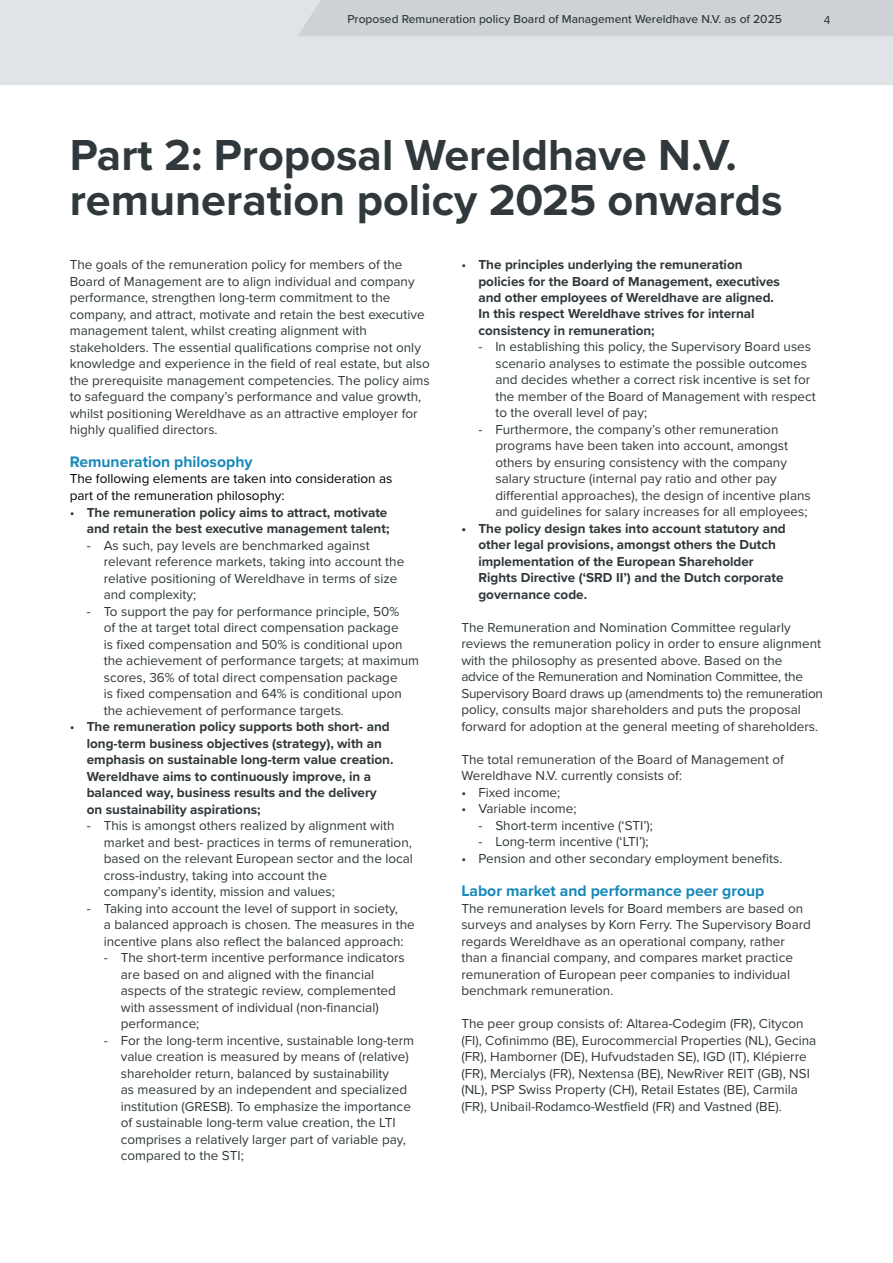
<style>
.page{position:relative;width:893px;height:1263px;background:#fff}
.page>*{position:absolute;margin:0;border:0;box-sizing:border-box;transform-origin:0 0}
.t1{font:700 45px/45px "Proxima Nova";color:#30383b}
.t2{font:700 15.75px "Proxima Nova";color:#1789ba}
.t3{font:13.5px/16.5px "Proxima Nova";color:#30383b}
.t4{font:700 13.5px/16.5px "Proxima Nova";color:#30383b}
.t5{font:13.5px/16.2px "Proxima Nova";color:#000}
.t6{font:500 12px "Proxima Nova";color:#30383b}
.t7{font:12px "Proxima Nova";color:#30383b}
.s1{font-weight:400}
</style>
<div class="page">
<div style="left:0;top:0;width:893px;height:87px;background:#e1e4e6"></div>
<div style="left:298px;top:0;width:595px;height:36px;background:#cdd2d5"></div>
<hr style="left:0;top:85px;width:893px;height:4px;background:#fff">
<p class="t6" style="left:347px;top:10px;width:436px">Proposed Remuneration policy Board of Management Wereldhave N.V. as of 2025</p>
<p class="t7" style="left:824px;top:11px;width:8px">4</p>
<h1 class="t1" style="left:70px;top:132px;width:714px">Part 2: Proposal Wereldhave N.V. remuneration policy 2025 onwards</h1>
<p class="t3" style="left:70px;top:256px;width:362px">The goals of the remuneration policy for members of the Board of Management are to align individual and company performance, strengthen long-term commitment to the company, and attract, motivate and retain the best executive management talent, whilst creating alignment with stakeholders. The essential qualifications comprise not only knowledge and experience in the field of real estate, but also the prerequisite management competencies. The policy aims to safeguard the company’s performance and value growth, whilst positioning Wereldhave as an attractive employer for highly qualified directors.</p>
<p class="t2" style="left:70px;top:450px;width:184px">Remuneration philosophy</p>
<p class="t5" style="left:70px;top:470px;width:324px">The following elements are taken into consideration as part of the remuneration philosophy:</p>
<p class="t4" style="left:70px;top:504px;width:321px;text-align:right"><span class="s1">•</span> The remuneration policy aims to attract, motivate and retain the best executive management talent;</p>
<p class="t3" style="left:104px;top:536px;width:302px;text-indent:-17px">- As such, pay levels are benchmarked against relevant reference markets, taking into account the relative positioning of Wereldhave in terms of size and complexity;</p>
<p class="t3" style="left:104px;top:602px;width:317px;text-indent:-17px">- To support the pay for performance principle, 50%<br>of the at target total direct compensation package<br>is fixed compensation and 50% is conditional upon the achievement of performance targets; at maximum scores, 36% of total direct compensation package<br>is fixed compensation and 64% is conditional upon the achievement of performance targets.</p>
<p class="t4" style="left:87px;top:718px;width:308px;text-indent:-17px"><span class="s1">•</span> The remuneration policy supports both short- and long-term business objectives (strategy), with an emphasis on sustainable long-term value creation.<br>Wereldhave aims to continuously improve, in a balanced way, business results and the delivery on sustainability aspirations;</p>
<p class="t3" style="left:104px;top:817px;width:311px;text-indent:-17px">- This is amongst others realized by alignment with market and best- practices in terms of remuneration, based on the relevant European sector and the local cross-industry, taking into account the<br>company’s identity, mission and values;</p>
<p class="t3" style="left:104px;top:899px;width:313px;text-indent:-17px">- Taking into account the level of support in society,<br>a balanced approach is chosen. The measures in the incentive plans also reflect the balanced approach:</p>
<p class="t3" style="left:121px;top:949px;width:285px;text-indent:-17px">- The short-term incentive performance indicators are based on and aligned with the financial aspects of the strategic review, complemented with assessment of individual (non-financial) performance;</p>
<p class="t3" style="left:121px;top:1031px;width:295px;text-indent:-17px">- For the long-term incentive, sustainable long-term value creation is measured by means of (relative) shareholder return, balanced by sustainability<br>as measured by an independent and specialized institution (GRESB). To emphasize the importance of sustainable long-term value creation, the LTI comprises a relatively larger part of variable pay, compared to the STI;</p>
<p class="t4" style="left:478px;top:256px;width:303px;text-indent:-17px"><span class="s1">•</span> The principles underlying the remuneration policies for the Board of Management, executives and other employees of Wereldhave are aligned.<br>In this respect Wereldhave strives for internal consistency in remuneration;</p>
<p class="t3" style="left:495px;top:338px;width:322px;text-indent:-17px">- In establishing this policy, the Supervisory Board uses scenario analyses to estimate the possible outcomes and decides whether a correct risk incentive is set for the member of the Board of Management with respect to the overall level of pay;</p>
<p class="t3" style="left:495px;top:421px;width:317px;text-indent:-17px">- Furthermore, the company’s other remuneration programs have been taken into account, amongst others by ensuring consistency with the company salary structure (internal pay ratio and other pay differential approaches), the design of incentive plans and guidelines for salary increases for all employees;</p>
<p class="t4" style="left:478px;top:520px;width:309px;text-indent:-17px">• The policy design takes into account statutory and other legal provisions, amongst others the Dutch implementation of the European Shareholder Rights Directive (‘SRD II’) and the Dutch corporate governance code.</p>
<p class="t3" style="left:461px;top:619px;width:363px">The Remuneration and Nomination Committee regularly reviews the remuneration policy in order to ensure alignment with the philosophy as presented above. Based on the advice of the Remuneration and Nomination Committee, the Supervisory Board draws up (amendments to) the remuneration policy, consults major shareholders and puts the proposal forward for adoption at the general meeting of shareholders.</p>
<p class="t3" style="left:461px;top:751px;width:324px">The total remuneration of the Board of Management of<br>Wereldhave N.V. currently consists of:</p>
<p class="t3" style="left:461px;top:784px;width:100px">• Fixed income;</p>
<p class="t3" style="left:461px;top:800px;width:117px">• Variable income;</p>
<p class="t3" style="left:478px;top:817px;width:176px">- Short-term incentive (‘STI’);</p>
<p class="t3" style="left:478px;top:833px;width:172px">- Long-term incentive (‘LTI’);</p>
<p class="t3" style="left:461px;top:850px;width:323px">• Pension and other secondary employment benefits.</p>
<p class="t2" style="left:461px;top:879px;width:305px">Labor market and performance peer group</p>
<p class="t3" style="left:461px;top:899px;width:351px">The remuneration levels for Board members are based on surveys and analyses by Korn Ferry. The Supervisory Board regards Wereldhave as an operational company, rather than a financial company, and compares market practice remuneration of European peer companies to individual benchmark remuneration.</p>
<p class="t3" style="left:461px;top:1015px;width:357px">The peer group consists of: Altarea-Codegim (FR), Citycon (FI), Cofinimmo (BE), Eurocommercial Properties (NL), Gecina (FR), Hamborner (DE), Hufvudstaden SE), IGD (IT), Klépierre (FR), Mercialys (FR), Nextensa (BE), NewRiver REIT (GB), NSI (NL), PSP Swiss Property (CH), Retail Estates (BE), Carmila (FR), Unibail-Rodamco-Westfield (FR) and Vastned (BE).</p>
</div>
